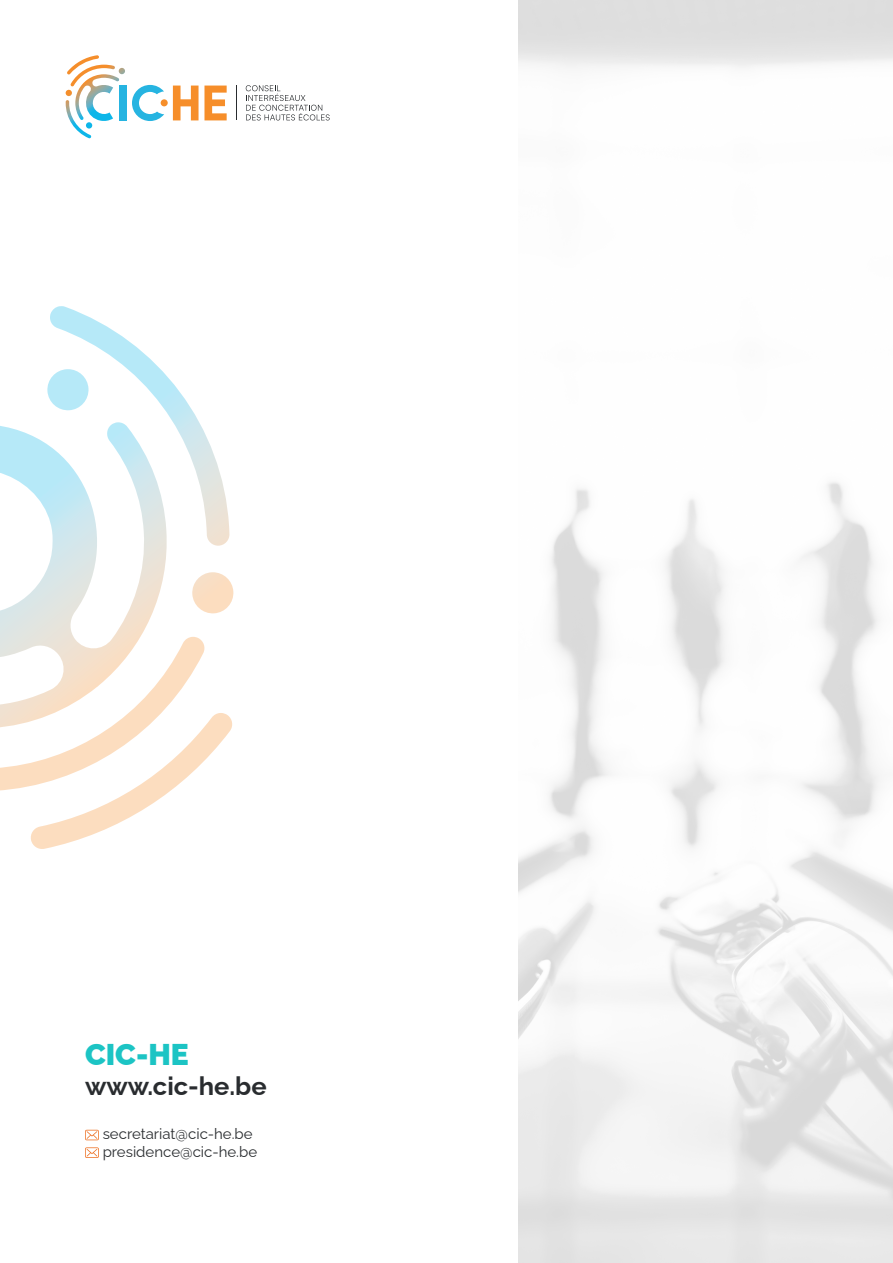
<style>
.page{position:relative;width:893px;height:1263px;background:#fff}
.page>*{position:absolute;margin:0;border:0;box-sizing:border-box;transform-origin:0 0}
.t1{font:900 30px "Raleway";color:#1cc4c4}
.t2{font:700 25.5px "Raleway";color:#292c2f}
.t3{font:15px "Raleway";color:#292c2f}
</style>
<div class="page">
<svg style="left:85px;top:1130px;width:14px;height:10px"></svg>
<svg style="left:85px;top:1147px;width:14px;height:11px"></svg>
<svg style="left:0;top:637px;width:232px;height:212px"></svg>
<svg style="left:192px;top:572px;width:42px;height:42px"></svg>
<svg style="left:47px;top:306px;width:183px;height:240px"></svg>
<svg style="left:0;top:422px;width:170px;height:308px"></svg>
<svg style="left:66px;top:55px;width:59px;height:83px"></svg>
<svg style="left:246px;top:85px;width:84px;height:35px"></svg>
<div style="left:119px;top:85px;width:8px;height:35px;background:#26b4e1"></div>
<svg style="left:173px;top:86px;width:54px;height:34px"></svg>
<div style="left:161px;top:99px;width:7px;height:7px;background:#f68e2a;border-radius:50%"></div>
<svg style="left:132px;top:85px;width:32px;height:36px"></svg>
<hr style="left:236px;top:86px;width:1px;height:34px;background:#292c2f">
<p class="t1" style="left:85px;top:1031px;width:105px">CIC-HE</p>
<p class="t2" style="left:85px;top:1066px;width:183px">www.cic-he.be</p>
<p class="t3" style="left:103px;top:1121px;width:151px">secretariat@cic-he.be</p>
<p class="t3" style="left:103px;top:1139px;width:156px">presidence@cic-he.be</p>
</div>
